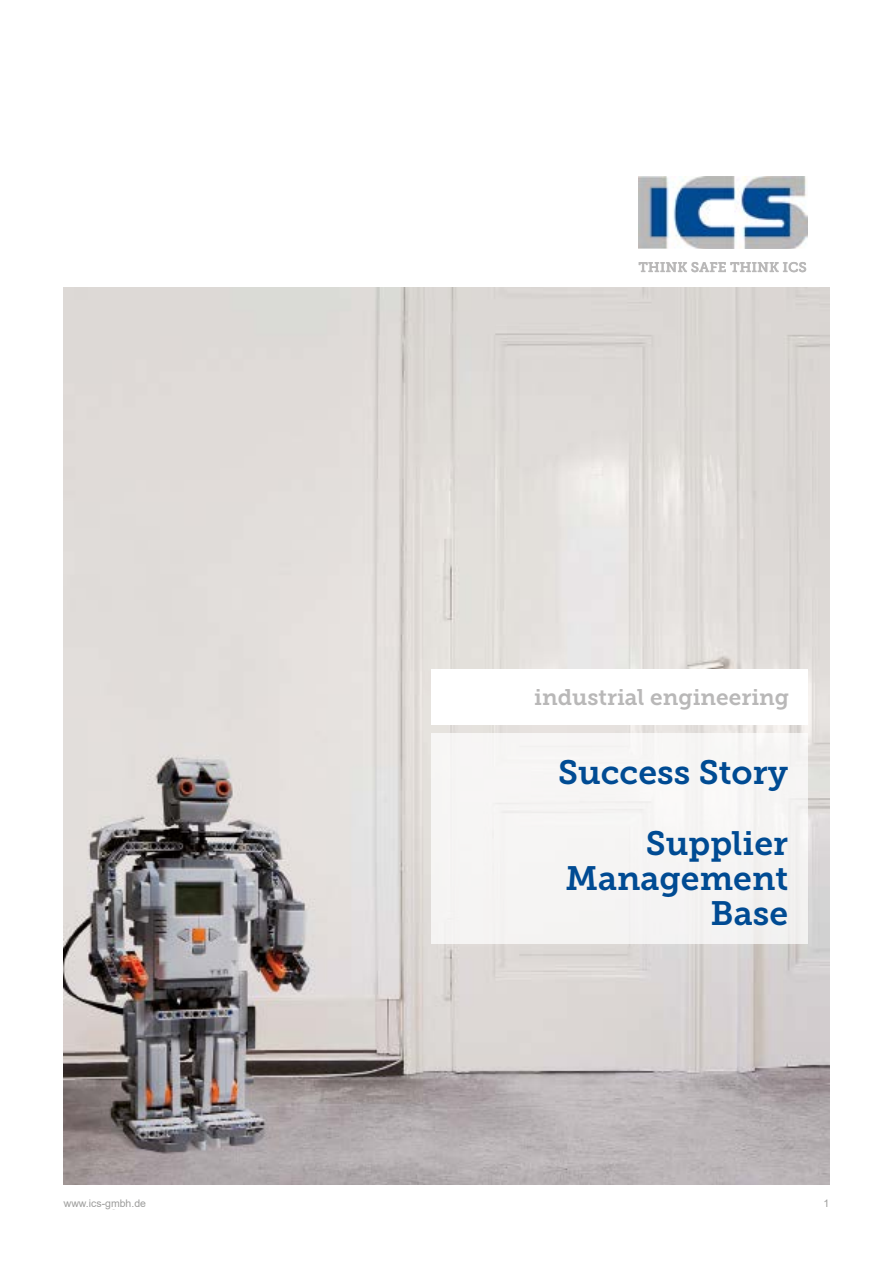
<style>
.page{position:relative;width:893px;height:1263px;background:#fff}
.page>*{position:absolute;margin:0;border:0;box-sizing:border-box;transform-origin:0 0}
.t1{font:37.5px/82.5px "Museo Slab 700";color:#004b93;text-align:right}
.t2{font:33.6px/70.2px "Museo Slab 700";color:#004b93;text-align:right}
.t3{font:22.5px "Museo Slab 700";color:#b9b8b8}
.t4{font:13.95px "Museo Slab 700";color:#b9b8b8}
.t5{font:10.5px "Arial";color:#9d9d9c}
</style>
<div class="page">
<img style="left:64px;top:287px;width:765px;height:897px">
<div style="left:432px;top:733px;width:376px;height:211px;background:#f5f4f3"></div>
<img style="left:638px;top:177px;width:170px;height:72px">
<div style="left:432px;top:670px;width:376px;height:55px;background:#fff"></div>
<svg style="left:639px;top:262px;width:167px;height:10px"></svg>
<p class="t4" style="left:638px;top:259px;width:170px">THINK SAFE THINK ICS</p>
<p class="t3" style="left:534px;top:684px;width:256px">industrial engineering</p>
<p class="t3" style="left:568px;top:684px;width:222px">industrial solutio s</p>
<h2 class="t2" style="left:558px;top:738px;width:232px">Success Story<br>Supplier</h2>
<h2 class="t2" style="left:565px;top:861px;width:224px;line-height:35.1px">Management<br>Base</h2>
<h1 class="t1" style="left:532px;top:733px;width:258px">Success Story<br>Supplier</h1>
<p class="t5" style="left:105px;top:1196px;width:28px">ag.de</p>
<p class="t5" style="left:823px;top:1196px;width:7px">1</p>
<p class="t5" style="left:64px;top:1196px;width:84px">www.ics-gmbh.de</p>
</div>
